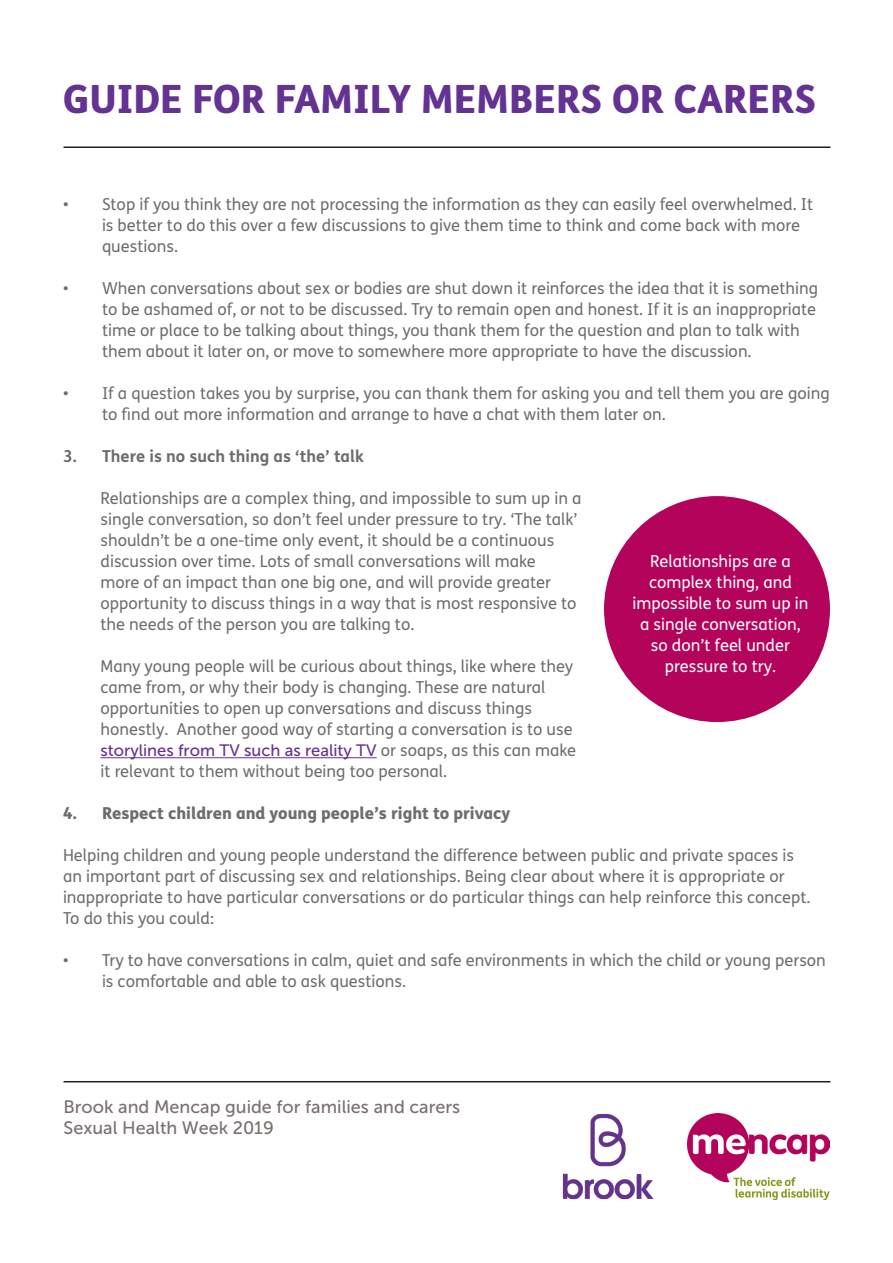
<style>
.page{position:relative;width:893px;height:1263px;background:#fff}
.page>*{position:absolute;margin:0;border:0;box-sizing:border-box;transform-origin:0 0}
.t1{font:800 39px "FS Mencap";color:#643292}
.t2{font:18px/21px "Museo Sans 500";color:#79716f}
.t3{font:16.5px/21px "FS Mencap";color:#6c6d70}
.t4{font:16.5px/21px "FS Mencap";color:#fff;text-align:center}
.t5{font:800 16.5px "FS Mencap";color:#6c6d70}
.t6{font:700 16.5px "FS Mencap";color:#6c6d70}
.s1{font-family:"Museo Sans 500";color:#643292}
</style>
<div class="page">
<hr style="left:64px;top:146px;width:766px;height:2px;background:#231f20">
<hr style="left:64px;top:1081px;width:766px;height:1px;background:#231f20">
<hr style="left:100px;top:757px;width:277px;height:1px;background:#643292">
<img style="left:687px;top:1113px;width:143px;height:87px">
<img style="left:562px;top:1114px;width:91px;height:86px">
<div style="left:604px;top:496px;width:226px;height:226px;background:#b4035b;border-radius:50%"></div>
<p class="t1" style="left:63px;top:75px;width:755px">GUIDE FOR FAMILY MEMBERS OR CARERS</p>
<p class="t3" style="left:102px;top:194px;width:713px;text-indent:-39px">• Stop if you think they are not processing the information as they can easily feel overwhelmed. It is better to do this over a few discussions to give them time to think and come back with more questions.</p>
<p class="t3" style="left:102px;top:278px;width:718px;text-indent:-39px">• When conversations about sex or bodies are shut down it reinforces the idea that it is something to be ashamed of, or not to be discussed. Try to remain open and honest. If it is an inappropriate time or place to be talking about things, you thank them for the question and plan to talk with them about it later on, or move to somewhere more appropriate to have the discussion.</p>
<p class="t3" style="left:102px;top:383px;width:729px;text-indent:-39px">• If a question takes you by surprise, you can thank them for asking you and tell them you are going to find out more information and arrange to have a chat with them later on.</p>
<p class="t6" style="left:63px;top:446px;width:302px">3. There is no such thing as ‘the’ talk</p>
<p class="t3" style="left:100px;top:488px;width:482px">Relationships are a complex thing, and impossible to sum up in a single conversation, so don’t feel under pressure to try. ‘The talk’ shouldn’t be a one-time only event, it should be a continuous discussion over time. Lots of small conversations will make<br>more of an impact than one big one, and will provide greater opportunity to discuss things in a way that is most responsive to the needs of the person you are talking to.</p>
<p class="t3" style="left:100px;top:656px;width:477px">Many young people will be curious about things, like where they came from, or why their body is changing. These are natural opportunities to open up conversations and discuss things honestly. Another good way of starting a conversation is to use <span class="s1">storylines from TV such as reality TV</span> or soaps, as this can make it relevant to them without being too personal.</p>
<p class="t5" style="left:63px;top:803px;width:449px">4. Respect children and young people’s right to privacy</p>
<p class="t3" style="left:63px;top:845px;width:749px">Helping children and young people understand the difference between public and private spaces is an important part of discussing sex and relationships. Being clear about where it is appropriate or inappropriate to have particular conversations or do particular things can help reinforce this concept.<br>To do this you could:</p>
<p class="t3" style="left:102px;top:950px;width:725px;text-indent:-39px">• Try to have conversations in calm, quiet and safe environments in which the child or young person is comfortable and able to ask questions.</p>
<p class="t4" style="left:633px;top:551px;width:177px">Relationships are a complex thing, and impossible to sum up in a single conversation, so don’t feel under pressure to try.</p>
<p class="t2" style="left:64px;top:1096px;width:398px">Brook and Mencap guide for families and carers<br>Sexual Health Week 2019</p>
</div>
